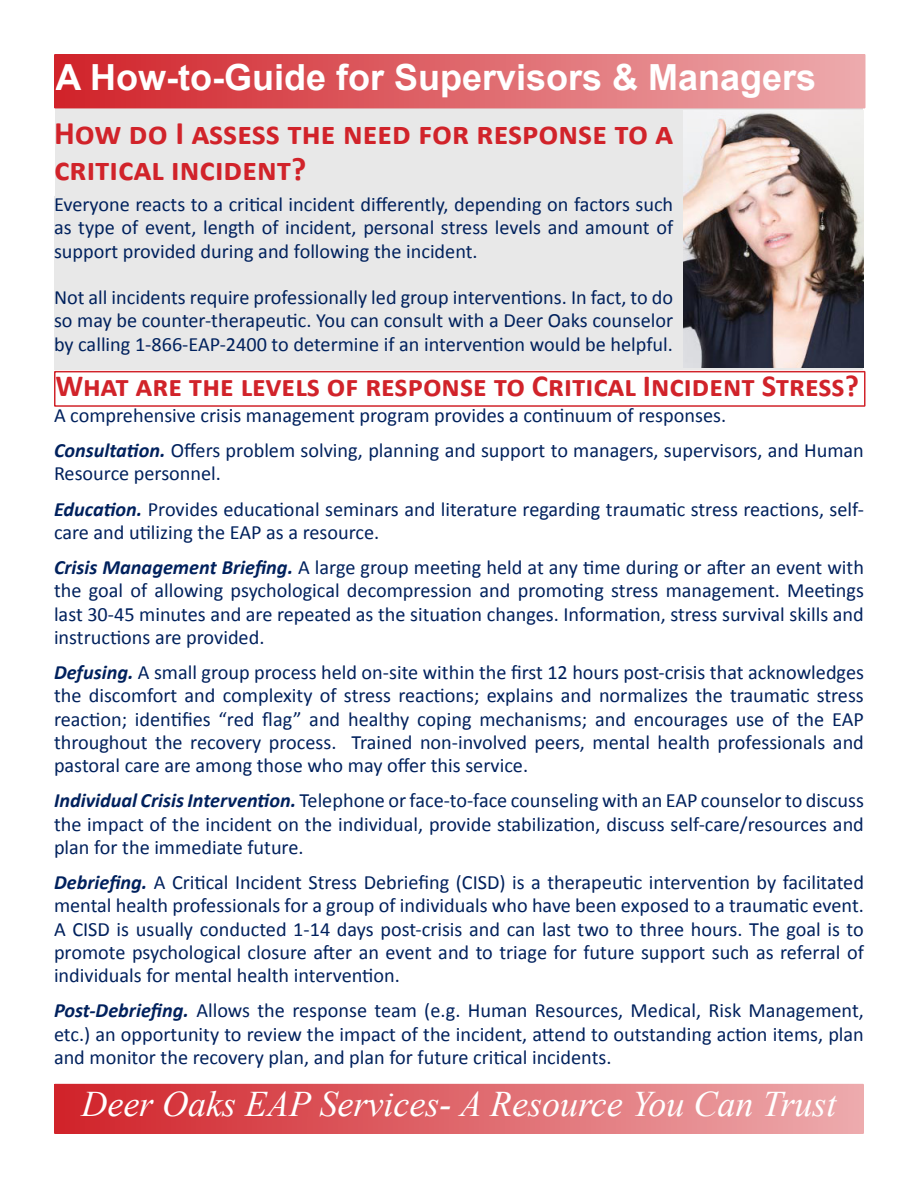
<style>
.page{position:relative;width:918px;height:1188px;background:#fff}
.page>*{position:absolute;margin:0;border:0;box-sizing:border-box;transform-origin:0 0}
.t1{font:italic 36px "Times New Roman";color:#fff}
.t2{font:700 36px "Arial";color:#fff}
.t3{font:700 33px/36px "Calibri";color:#d1232a}
.t4{font:700 30.75px "Calibri";color:#d1232a}
.t5{font:20.25px/23.2px "Calibri";color:#00215d;text-align:justify}
.s1{font-weight:700;font-style:italic}
</style>
<div class="page">
<div style="left:55px;top:108px;width:807px;height:261px;background:#e8e8e8"></div>
<div style="left:54px;top:196px;width:619px;height:173px;background:#e8e8e8"></div>
<div style="left:54px;top:371px;width:812px;height:36px;border:2px solid #d1232a"></div>
<div style="left:55px;top:1085px;width:808px;height:48px;background:linear-gradient(to right,#d12229,#edabae)"></div>
<div style="left:54px;top:1084px;width:810px;height:50px;border:2px solid #d1232a"></div>
<img style="left:683px;top:110px;width:181px;height:258px">
<div style="left:55px;top:55px;width:810px;height:53px;background:linear-gradient(to right,#d12229,#edabae)"></div>
<div style="left:54px;top:54px;width:811px;height:54px;border:2px solid #d1232a"></div>
<h1 class="t2" style="left:56px;top:53px;width:762px">A How-to-Guide for Supervisors &amp; Managers</h1>
<p class="t3" style="left:54px;top:115px;width:621px">How do I assess the need for response to a critical incident?</p>
<p class="t5" style="left:54px;top:193px;width:621px">Everyone reacts to a critical incident differently, depending on factors such as type of event, length of incident, personal stress levels and amount of support provided during and following the incident.</p>
<p class="t5" style="left:54px;top:286px;width:621px">Not all incidents require professionally led group interventions. In fact, to do so may be counter-therapeutic. You can consult with a Deer Oaks counselor by calling 1-866-EAP-2400 to determine if an intervention would be helpful.</p>
<p class="t4" style="left:56px;top:366px;width:805px">What are the levels of response to Critical Incident Stress?</p>
<p class="t5" style="left:54px;top:404px;width:674px">A comprehensive crisis management program provides a continuum of responses.</p>
<p class="t5" style="left:54px;top:439px;width:811px"><span class="s1">Consultation.</span> Offers problem solving, planning and support to managers, supervisors, and Human<br>Resource personnel.</p>
<p class="t5" style="left:54px;top:497px;width:811px"><span class="s1">Education.</span> Provides educational seminars and literature regarding traumatic stress reactions, self&shy;care and utilizing the EAP as a resource.</p>
<p class="t5" style="left:54px;top:556px;width:811px"><span class="s1">Crisis Management Briefing.</span> A large group meeting held at any time during or after an event with the goal of allowing psychological decompression and promoting stress management. Meetings last 30-45 minutes and are repeated as the situation changes. Information, stress survival skills and instructions are provided.</p>
<p class="t5" style="left:54px;top:661px;width:812px"><span class="s1">Defusing.</span> A small group process held on-site within the first 12 hours post-crisis that acknowledges the discomfort and complexity of stress reactions; explains and normalizes the traumatic stress reaction; identifies “red flag” and healthy coping mechanisms; and encourages use of the EAP throughout the recovery process. Trained non-involved peers, mental health professionals and pastoral care are among those who may offer this service.</p>
<p class="t5" style="left:54px;top:789px;width:811px"><span class="s1">Individual Crisis Intervention.</span> Telephone or face-to-face counseling with an EAP counselor to discuss the impact of the incident on the individual, provide stabilization, discuss self-care/resources and plan for the immediate future.</p>
<p class="t5" style="left:54px;top:871px;width:811px"><span class="s1">Debriefing.</span> A Critical Incident Stress Debriefing (CISD) is a therapeutic intervention by facilitated mental health professionals for a group of individuals who have been exposed to a traumatic event.<br>A CISD is usually conducted 1-14 days post-crisis and can last two to three hours. The goal is to promote psychological closure after an event and to triage for future support such as referral of individuals for mental health intervention.</p>
<p class="t5" style="left:54px;top:999px;width:811px"><span class="s1">Post-Debriefing.</span> Allows the response team (e.g. Human Resources, Medical, Risk Management, etc.) an opportunity to review the impact of the incident, attend to outstanding action items, plan and monitor the recovery plan, and plan for future critical incidents.</p>
<h1 class="t1" style="left:81px;top:1079px;width:757px">Deer Oaks EAP Services- A Resource You Can Trust</h1>
</div>
